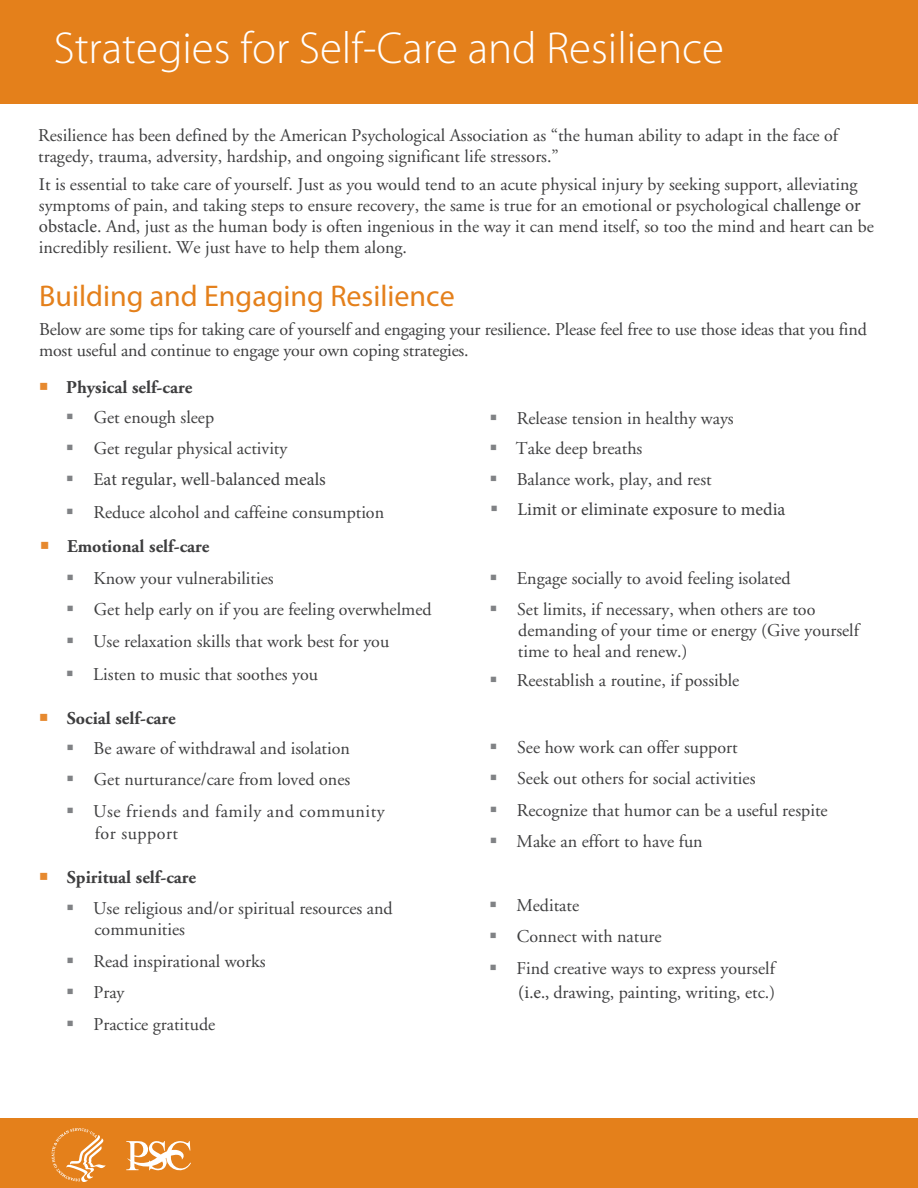
<style>
.page{position:relative;width:918px;height:1188px;background:#fff}
.page>*{position:absolute;margin:0;border:0;box-sizing:border-box;transform-origin:0 0}
.Header{font:300 45px "Myriad Pro";color:#fff}
.Header-2{font:30px "Myriad Pro";color:#e4801b}
.Main_Paragraphs{font:18px/31.5px "Adobe Garamond";color:#3e3e3f}
.Main_Paragraphs_w__B{font:18px/21px "Adobe Garamond";letter-spacing:-.01em;color:#3e3e3f}
.t1{font:700 18px "Adobe Garamond";color:#3e3e3f}
.t2{font:18px "Minion Pro";color:#3e3e3f}
.Main_Paragraphs-2{font:18px "Adobe Garamond";letter-spacing:.03em;color:#3e3e3f}
.s1{font-family:"Minion Pro"}
</style>
<div class="page">
<div style="left:0;top:0;width:918px;height:103px;background:#e4801b"></div>
<div style="left:0;top:1118px;width:918px;height:70px;background:#e4801b"></div>
<svg style="left:126px;top:1141px;width:65px;height:30px"></svg>
<svg style="left:52px;top:1128px;width:54px;height:54px"></svg>
<p class="Header" style="left:54px;top:24px;width:672px">Strategies for Self-Care and Resilience</p>
<p class="Main_Paragraphs" style="left:38px;top:125px;width:801px;line-height:21px">Resilience has been defined by the American Psychological Association as “the human ability to adapt in the face of tragedy, trauma, adversity, hardship, and ongoing significant life stressors.”</p>
<p class="Main_Paragraphs" style="left:39px;top:175px;width:837px;line-height:21px"><span class="s1">I</span>t is essential to take care of yourself. Just as you would tend to an acute physical injury by seeking support, alleviating symptoms of pain, and taking steps to ensure recovery, the same is true for an emotional or psychological <span class="s1">challenge or obstacle</span>. And, just as the human body is often ingenious in the way it can mend itself, so too the mind and heart can be incredibly resilient. We just have to help them along.</p>
<p class="Header-2" style="left:39px;top:278px;width:417px">Building and Engaging Resilience</p>
<p class="Main_Paragraphs_w__B" style="left:39px;top:319px;width:829px">Below are some tips for taking care of yourself and engaging your resilience. Please feel free to use those ideas that you find most useful and continue to engage your own coping strategies.</p>
<p class="t1" style="left:66px;top:378px;width:128px">Physical self-care</p>
<p class="Main_Paragraphs" style="left:94px;top:402px;width:195px">Get enough sleep<br>Get regular physical activity</p>
<p class="Main_Paragraphs" style="left:93px;top:464px;width:292px;line-height:32.5px"><span class="s1">Eat regular, well-balanced meals<br></span>Reduce alcohol and caffeine consumption</p>
<p class="t1" style="left:67px;top:537px;width:144px">Emotional self-care</p>
<p class="Main_Paragraphs" style="left:94px;top:563px;width:182px">Know your vulnerabilities</p>
<p class="Main_Paragraphs" style="left:94px;top:594px;width:339px">Get help early on if you are feeling overwhelmed</p>
<p class="Main_Paragraphs" style="left:93px;top:626px;width:298px">Use relaxation skills that work best for you</p>
<p class="Main_Paragraphs" style="left:93px;top:659px;width:226px">Listen to music that soothes you</p>
<p class="t1" style="left:67px;top:708px;width:110px">Social self-care</p>
<p class="Main_Paragraphs" style="left:93px;top:733px;width:293px">Be aware of withdrawal and isolation<br>Get nurturance/care from loved ones<br>Use friends and family and community</p>
<p class="Main_Paragraphs-2" style="left:95px;top:824px;width:85px">for support</p>
<p class="t1" style="left:67px;top:867px;width:131px">Spiritual self-care</p>
<p class="Main_Paragraphs" style="left:93px;top:893px;width:301px">Use religious and/or spiritual resources and</p>
<p class="Main_Paragraphs" style="left:94px;top:914px;width:174px">communities<br>Read inspirational works</p>
<p class="Main_Paragraphs" style="left:94px;top:977px;width:33px">Pray</p>
<p class="Main_Paragraphs" style="left:94px;top:1009px;width:123px">Practice gratitude</p>
<p class="Main_Paragraphs" style="left:516px;top:403px;width:219px;line-height:30.9px">Release tension in healthy ways<br>Take deep breaths<br>Balance work, play, and rest</p>
<p class="t2" style="left:518px;top:497px;width:269px">Limit or eliminate exposure to media</p>
<p class="Main_Paragraphs" style="left:517px;top:563px;width:275px">Engage socially to avoid feeling isolated</p>
<p class="Main_Paragraphs" style="left:517px;top:600px;width:343px;line-height:21px">Set limits, if necessary, when others are too demanding of your time or energy (Give yourself time to heal and renew.)</p>
<p class="Main_Paragraphs" style="left:517px;top:665px;width:224px">Reestablish a routine, if possible</p>
<p class="Main_Paragraphs" style="left:517px;top:732px;width:313px">See how work can offer support<br>Seek out others for social activities Recognize that humor can be a useful respite Make an effort to have fun</p>
<p class="Main_Paragraphs" style="left:516px;top:890px;width:260px">Meditate<br>Connect with nature<br>Find creative ways to express yourself</p>
<p class="Main_Paragraphs" style="left:518px;top:977px;width:258px"><span class="s1">(i.e.,</span> drawing, painting, writing, etc.)</p>
</div>
